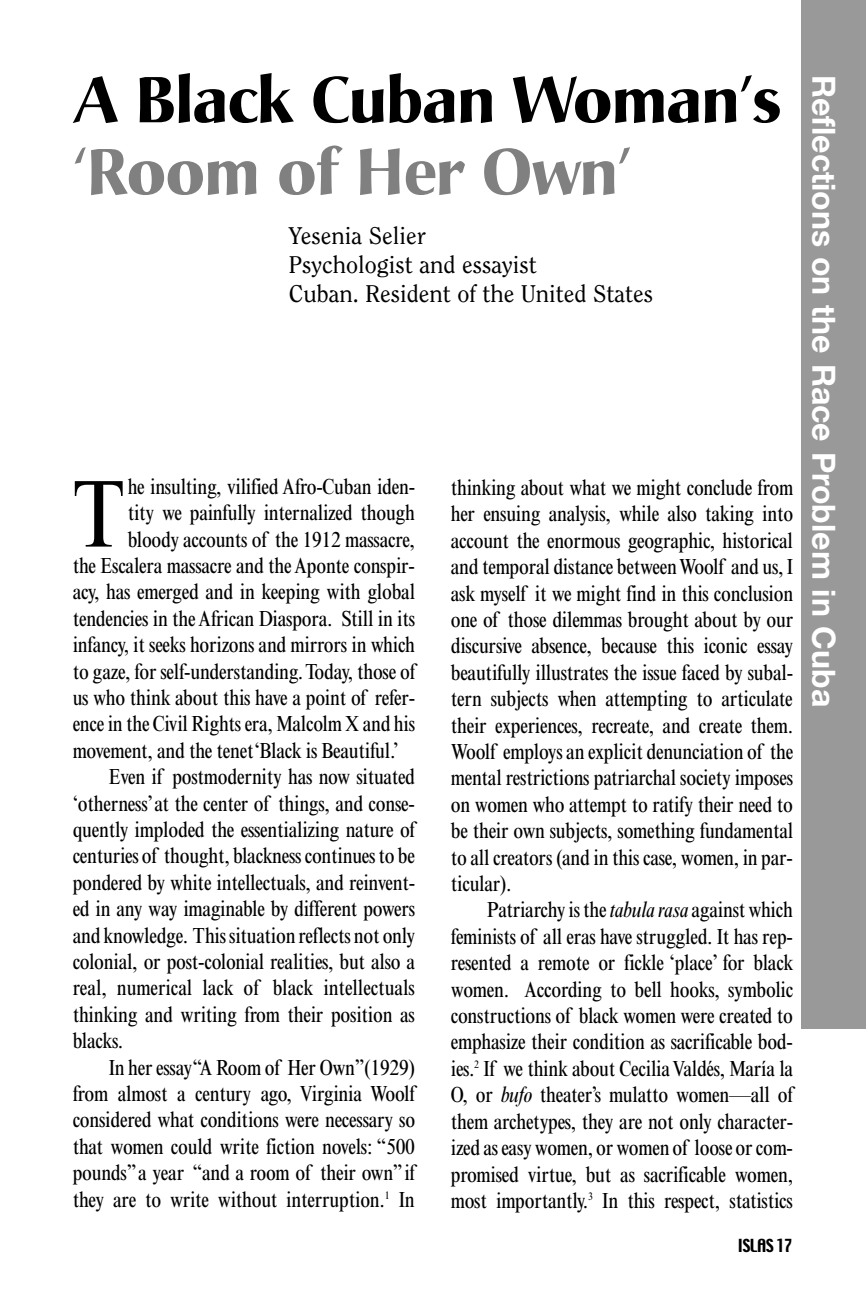
<style>
.page{position:relative;width:866px;height:1298px;background:#fff}
.page>*{position:absolute;margin:0;border:0;box-sizing:border-box;transform-origin:0 0}
.t1{font:condensed 96px "Times New Roman";color:#000}
.t2{font:700 64px "Christiana";letter-spacing:-.02em;color:#000}
.t3{font:700 64px "Christiana";letter-spacing:-.02em;color:#808080}
.t4{font:700 32px "Helvetica Neue";color:#fff}
.t5{font:24px/28.8px "Clearface";color:#000}
.t6{font:condensed 22px/26.4px "Times New Roman";letter-spacing:-.015em;color:#000;text-align:justify}
.t7{font:16px "Techno";letter-spacing:-.015em;color:#000}
.s1{font-style:italic}
</style>
<div class="page">
<div style="left:801px;top:0;width:65px;height:1029px;background:#999"></div>
<h2 class="t2" style="left:73px;top:73px;width:710px">A Black Cuban Woman’s</h2>
<h2 class="t3" style="left:73px;top:145px;width:560px">‘Room of Her Own’</h2>
<p class="t5" style="left:289px;top:223px;width:366px">Yesenia Selier<br>Psychologist and essayist<br>Cuban. Resident of the United States</p>
<h1 class="t1" style="left:73px;top:478px;width:54px">T</h1>
<p class="t6" style="left:128px;top:475px;width:289px">he insulting, vilified Afro-Cuban iden-</p>
<p class="t6" style="left:128px;top:501px;width:289px">tity we painfully internalized though</p>
<p class="t6" style="left:128px;top:528px;width:289px">bloody accounts of the 1912 massacre,</p>
<p class="t6" style="left:73px;top:554px;width:343px">the Escalera massacre and the Aponte conspir-</p>
<p class="t6" style="left:73px;top:581px;width:344px">acy, has emerged and in keeping with global</p>
<p class="t6" style="left:73px;top:607px;width:344px">tendencies in the African Diaspora. Still in its</p>
<p class="t6" style="left:73px;top:633px;width:344px">infancy, it seeks horizons and mirrors in which</p>
<p class="t6" style="left:73px;top:660px;width:344px">to gaze, for self-understanding. Today, those of</p>
<p class="t6" style="left:73px;top:686px;width:344px">us who think about this have a point of refer-</p>
<p class="t6" style="left:73px;top:713px;width:344px">ence in the Civil Rights era, Malcolm X and his</p>
<p class="t6" style="left:73px;top:739px;width:327px">movement, and the tenet ‘Black is Beautiful.’</p>
<p class="t6" style="left:109px;top:765px;width:308px">Even if postmodernity has now situated</p>
<p class="t6" style="left:73px;top:792px;width:344px">‘otherness’at the center of things, and conse-</p>
<p class="t6" style="left:73px;top:818px;width:344px">quently imploded the essentializing nature of</p>
<p class="t6" style="left:73px;top:845px;width:344px">centuries of thought, blackness continues to be</p>
<p class="t6" style="left:73px;top:871px;width:344px">pondered by white intellectuals, and reinvent-</p>
<p class="t6" style="left:73px;top:897px;width:344px">ed in any way imaginable by different powers</p>
<p class="t6" style="left:73px;top:924px;width:344px">and knowledge. This situation reflects not only</p>
<p class="t6" style="left:73px;top:950px;width:344px">colonial, or post-colonial realities, but also a</p>
<p class="t6" style="left:73px;top:977px;width:344px">real, numerical lack of black intellectuals</p>
<p class="t6" style="left:73px;top:1003px;width:344px">thinking and writing from their position as</p>
<p class="t6" style="left:73px;top:1029px;width:52px">blacks.</p>
<p class="t6" style="left:109px;top:1056px;width:308px">In her essay “A Room of Her Own”(1929)</p>
<p class="t6" style="left:73px;top:1082px;width:344px">from almost a century ago, Virginia Woolf</p>
<p class="t6" style="left:73px;top:1109px;width:344px">considered what conditions were necessary so</p>
<p class="t6" style="left:73px;top:1135px;width:344px">that women could write fiction novels: “500</p>
<p class="t6" style="left:73px;top:1161px;width:344px">pounds”a year “and a room of their own”if</p>
<p class="t6" style="left:73px;top:1188px;width:344px">they are to write without interruption.<sup>1</sup> In</p>
<p class="t6" style="left:451px;top:476px;width:344px">thinking about what we might conclude from her ensuing analysis, while also taking into account the enormous geographic, historical and temporal distance between Woolf and us, I ask myself it we might find in this conclusion one of those dilemmas brought about by our discursive absence, because this iconic essay beautifully illustrates the issue faced by subal&shy;tern subjects when attempting to articulate their experiences, recreate, and create them.<br>Woolf employs an explicit denunciation of the mental restrictions patriarchal society imposes on women who attempt to ratify their need to be their own subjects, something fundamental to all creators (and in this case, women, in par&shy;ticular).</p>
<p class="t6" style="left:451px;top:899px;width:344px;text-indent:36px">Patriarchy is the <span class="s1">tabula rasa</span>against which feminists of all eras have struggled. It has rep&shy;resented a remote or fickle ‘place’ for black women. According to bell hooks, symbolic constructions of black women were created to emphasize their condition as sacrificable bod&shy;ies.<sup>2</sup> If we think about Cecilia Valdés, María la O, or <span class="s1">bufo</span> theater’s mulatto women—all of them archetypes, they are not only character&shy;ized as easy women, or women of loose or com&shy;promised virtue, but as sacrificable women, most importantly.<sup>3</sup> In this respect, statistics</p>
<p class="t7" style="left:738px;top:1237px;width:57px">ISLAS 17</p>
<h3 class="t4" style="left:835px;top:75px;width:634px;rotate:90deg">Reflections on the Race Problem in Cuba</h3>
</div>
